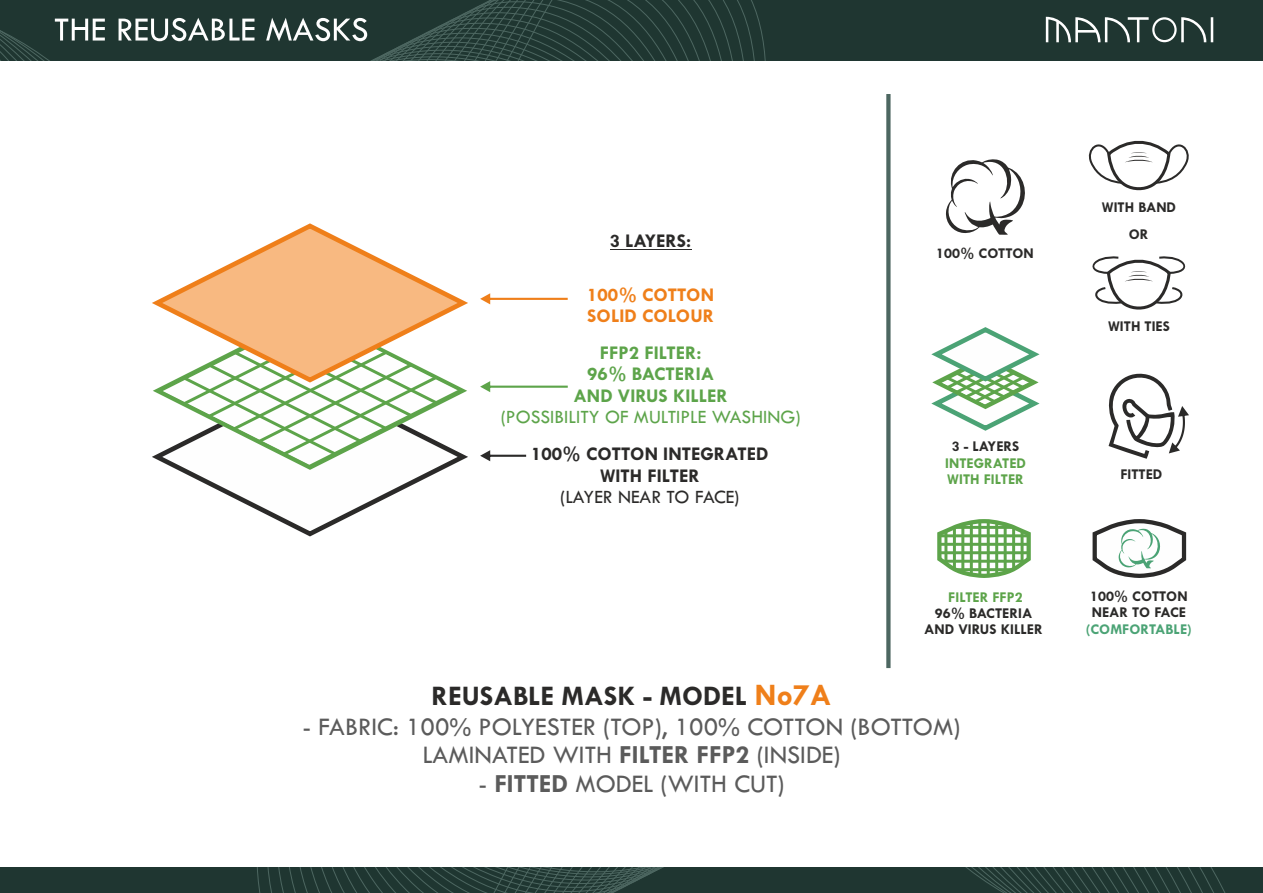
<style>
.page{position:relative;width:1263px;height:893px;background:#fff}
.page>*{position:absolute;margin:0;border:0;box-sizing:border-box;transform-origin:0 0}
.t1{font:700 28.5px "Tw Cen";color:#2b2a29}
.t2{font:26.25px/28.7px "Tw Cen";color:#5b5b5b;text-align:center}
.t3{font:700 19.5px/21.3px "Tw Cen";color:#2b2a29;text-align:center}
.t4{font:700 19.5px/21.3px "Tw Cen";color:#5da44a;text-align:center}
.t5{font:19.5px "Tw Cen";color:#5da44a}
.t6{font:700 19.5px/21.3px "Tw Cen";color:#ef7f1a}
.t7{font:19.5px "Tw Cen";color:#2b2a29}
.t8{font:700 15px/16.4px "Tw Cen";color:#2b2a29}
.t9{font:700 15px/16.4px "Tw Cen";color:#5da44a}
.t10{font:700 15px "Tw Cen";color:#4ba375}
.s1{font-size:31.5px;color:#ef7f1a}
.s2{font-weight:700}
</style>
<div class="page">
<svg style="left:946px;top:159px;width:79px;height:76px"></svg>
<svg style="left:0;top:868px;width:1263px;height:25px"></svg>
<svg style="left:0;top:0;width:1263px;height:61px"></svg>
<svg style="left:55px;top:18px;width:312px;height:23px"></svg>
<svg style="left:1046px;top:17px;width:167px;height:25px"></svg>
<svg style="left:886px;top:94px;width:4px;height:574px;fill:#4d6761"></svg>
<svg style="left:1092px;top:519px;width:95px;height:59px"></svg>
<svg style="left:937px;top:519px;width:94px;height:59px"></svg>
<svg style="left:931px;top:327px;width:109px;height:104px"></svg>
<svg style="left:1088px;top:140px;width:101px;height:51px"></svg>
<svg style="left:1092px;top:256px;width:94px;height:54px"></svg>
<svg style="left:1108px;top:373px;width:81px;height:86px"></svg>
<svg style="left:182px;top:472px;width:256px;height:65px"></svg>
<svg style="left:152px;top:385px;width:316px;height:87px"></svg>
<svg style="left:152px;top:223px;width:316px;height:162px"></svg>
<svg style="left:480px;top:293px;width:88px;height:11px"></svg>
<hr style="left:610px;top:249px;width:81px;height:1px;background:#2b2a29">
<svg style="left:480px;top:381px;width:88px;height:11px"></svg>
<svg style="left:480px;top:450px;width:46px;height:11px"></svg>
<p class="t3" style="left:610px;top:231px;width:83px">3 LAYERS:</p>
<p class="t6" style="left:587px;top:285px;width:128px">100% COTTON<br>SOLID COLOUR</p>
<p class="t4" style="left:574px;top:344px;width:156px">FFP2 FILTER:<br>96% BACTERIA<br>AND VIRUS KILLER</p>
<p class="t5" style="left:501px;top:409px;width:302px">(POSSIBILITY OF MULTIPLE WASHING)</p>
<p class="t3" style="left:531px;top:445px;width:239px">100% COTTON INTEGRATED<br>WITH FILTER</p>
<p class="t7" style="left:560px;top:489px;width:181px">(LAYER NEAR TO FACE)</p>
<p class="t8" style="left:936px;top:246px;width:99px">100% COTTON</p>
<p class="t8" style="left:952px;top:439px;width:69px">3 - LAYERS</p>
<p class="t9" style="left:945px;top:456px;width:82px">INTEGRATED<br>WITH FILTER</p>
<p class="t9" style="left:948px;top:590px;width:76px">FILTER FFP2</p>
<p class="t8" style="left:924px;top:606px;width:120px;text-align:center">96% BACTERIA<br>AND VIRUS KILLER</p>
<p class="t1" style="left:432px;top:685px;width:401px">REUSABLE MASK - MODEL <span class="s1">No7A</span></p>
<p class="t2" style="left:303px;top:714px;width:659px">- FABRIC: 100% POLYESTER (TOP), 100% COTTON (BOTTOM)<br>LAMINATED WITH <span class="s2">FILTER FFP2</span> (INSIDE)</p>
<p class="t2" style="left:478px;top:771px;width:308px">- <span class="s2">FITTED</span> MODEL (WITH CUT)</p>
<p class="t8" style="left:1102px;top:200px;width:76px">WITH BAND</p>
<p class="t8" style="left:1129px;top:227px;width:21px">OR</p>
<p class="t8" style="left:1108px;top:319px;width:63px">WITH TIES</p>
<p class="t8" style="left:1120px;top:467px;width:44px">FITTED</p>
<p class="t8" style="left:1090px;top:589px;width:99px">100% COTTON<br>NEAR TO FACE</p>
<p class="t10" style="left:1086px;top:623px;width:107px">(COMFORTABLE)</p>
</div>
